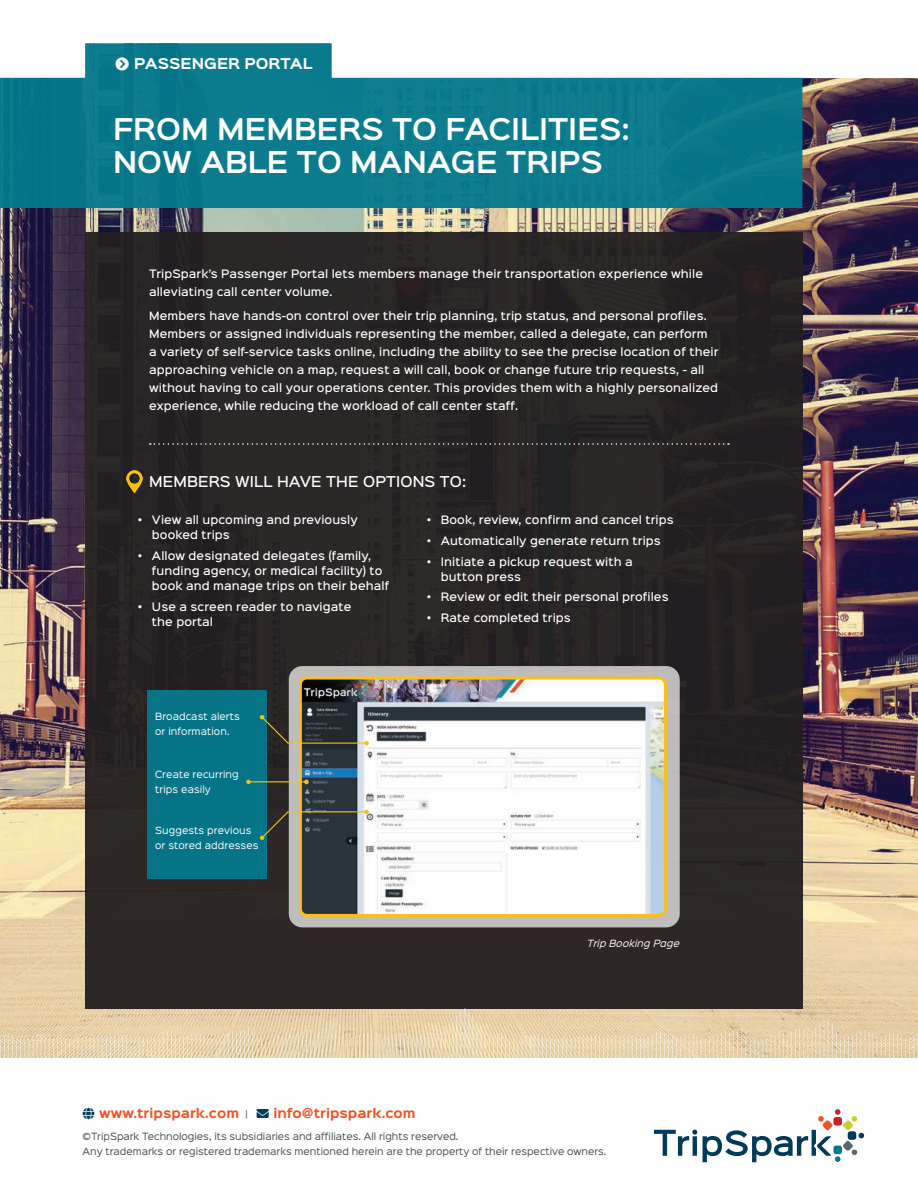
<style>
.page{position:relative;width:918px;height:1188px;background:#fff}
.page>*{position:absolute;margin:0;border:0;box-sizing:border-box;transform-origin:0 0}
.t1{font:600 27px/33px "Sinkin Sans 600";color:#fff}
.t2{font:500 13.5px "Sinkin Sans 500";letter-spacing:.01em;color:#fff}
.t3{font:700 13.5px "Sinkin Sans 700";color:#fff}
.t4{font:700 12px "Sinkin Sans 700";color:#f05424}
.t5{font:500 10.5px/18px "Sinkin Sans 500";letter-spacing:.01em;color:#fff}
.t6{font:9px/15px "Sinkin Sans 400";color:#4b4c4d}
.t7{font:9px/15px "Sinkin Sans 400";letter-spacing:.01em;color:#fff}
.t8{font:italic 9px "Sinkin Sans 400";letter-spacing:.01em;color:#fff}
.s1{color:#033d5b}
.s2{font-family:"Sinkin Sans 400";font-weight:400;font-size:9px;color:#4b4c4d}
</style>
<div class="page">
<img style="left:0;top:77px;width:918px;height:981px">
<svg style="left:0;top:43px;width:802px;height:165px;fill:#0c7c8e"></svg>
<div style="left:85px;top:232px;width:717px;height:777px;background:#2b2726"></div>
<svg style="left:126px;top:470px;width:17px;height:23px"></svg>
<svg style="left:150px;top:443px;width:579px;height:2px"></svg>
<div style="left:289px;top:666px;width:391px;height:261px;background:#bfbebd;border-radius:14px"></div>
<img style="left:303px;top:681px;width:360px;height:232px">
<div style="left:299px;top:677px;width:368px;height:240px;border:3px solid #fcc011;border-radius:6px"></div>
<div style="left:147px;top:690px;width:120px;height:189px;background:#04798d"></div>
<hr style="left:248px;top:781px;width:58px;height:1px;background:#fcc011">
<svg style="left:304px;top:780px;width:5px;height:4px"></svg>
<svg style="left:246px;top:780px;width:5px;height:4px"></svg>
<svg style="left:260px;top:715px;width:109px;height:30px"></svg>
<svg style="left:260px;top:810px;width:109px;height:30px"></svg>
<hr style="left:306px;top:1027px;width:1px;height:31px;background:#fff">
<hr style="left:453px;top:1022px;width:1px;height:36px;background:#fff">
<hr style="left:445px;top:1027px;width:1px;height:31px;background:#fff">
<hr style="left:449px;top:1024px;width:1px;height:34px;background:#fff">
<hr style="left:248px;top:1027px;width:1px;height:31px;background:#fff">
<hr style="left:244px;top:1028px;width:1px;height:30px;background:#fff">
<svg style="left:0;top:1031px;width:241px;height:27px"></svg>
<svg style="left:252px;top:1030px;width:51px;height:28px"></svg>
<hr style="left:322px;top:1028px;width:1px;height:30px;background:#fff">
<hr style="left:331px;top:1019px;width:1px;height:39px;background:#fff">
<hr style="left:326px;top:1023px;width:1px;height:35px;background:#fff">
<svg style="left:310px;top:1030px;width:9px;height:28px"></svg>
<hr style="left:335px;top:1018px;width:1px;height:40px;background:#fff">
<hr style="left:339px;top:1023px;width:1px;height:35px;background:#fff">
<svg style="left:343px;top:1030px;width:99px;height:28px"></svg>
<hr style="left:456px;top:1017px;width:1px;height:41px;background:#fff">
<hr style="left:472px;top:1017px;width:1px;height:41px;background:#fff">
<hr style="left:464px;top:1009px;width:1px;height:49px;background:#fff">
<hr style="left:481px;top:1027px;width:1px;height:31px;background:#fff">
<hr style="left:460px;top:1011px;width:1px;height:47px;background:#fff">
<hr style="left:477px;top:1022px;width:1px;height:36px;background:#fff">
<hr style="left:469px;top:1011px;width:1px;height:47px;background:#fff">
<hr style="left:799px;top:1027px;width:1px;height:31px;background:#fff">
<hr style="left:741px;top:1027px;width:1px;height:31px;background:#fff">
<hr style="left:737px;top:1028px;width:1px;height:30px;background:#fff">
<svg style="left:485px;top:1030px;width:249px;height:28px"></svg>
<svg style="left:745px;top:1030px;width:51px;height:28px"></svg>
<hr style="left:815px;top:1028px;width:1px;height:30px;background:#fff">
<hr style="left:824px;top:1019px;width:1px;height:39px;background:#fff">
<hr style="left:820px;top:1023px;width:1px;height:35px;background:#fff">
<svg style="left:803px;top:1030px;width:10px;height:28px"></svg>
<hr style="left:828px;top:1018px;width:1px;height:40px;background:#fff">
<hr style="left:832px;top:1023px;width:1px;height:35px;background:#fff">
<svg style="left:836px;top:1030px;width:82px;height:28px"></svg>
<svg style="left:654px;top:1130px;width:43px;height:26px"></svg>
<svg style="left:703px;top:1109px;width:161px;height:53px"></svg>
<svg style="left:116px;top:57px;width:13px;height:13px"></svg>
<p class="t3" style="left:115px;top:56px;width:199px">❖□■●▼ PASSENGER PORTAL</p>
<h1 class="t1" style="left:113px;top:111px;width:518px">FROM MEMBERS TO FACILITIES:<br>NOW ABLE TO MANAGE TRIPS</h1>
<p class="t5" style="left:149px;top:264px;width:556px">TripSpark’s Passenger Portal lets members manage their transportation experience while alleviating call center volume.</p>
<p class="t5" style="left:149px;top:306px;width:571px">Members have hands-on control over their trip planning, trip status, and personal profiles.<br>Members or assigned individuals representing the member, called a delegate, can perform<br>a variety of self-service tasks online, including the ability to see the precise location of their approaching vehicle on a map, request a will call, book or change future trip requests, - all without having to call your operations center. This provides them with a highly personalized experience, while reducing the workload of call center staff.</p>
<p class="t2" style="left:149px;top:470px;width:319px">MEMBERS WILL HAVE THE OPTIONS TO:</p>
<p class="t5" style="left:152px;top:512px;width:207px;line-height:15px;text-indent:-14px">• View all upcoming and previously booked trips</p>
<p class="t5" style="left:152px;top:547px;width:239px;line-height:15px;text-indent:-14px">• Allow designated delegates (family, funding agency, or medical facility) to book and manage trips on their behalf</p>
<p class="t5" style="left:152px;top:598px;width:201px;line-height:15px;text-indent:-14px">• Use a screen reader to navigate the portal</p>
<p class="t5" style="left:427px;top:510px;width:248px">• Book, review, confirm and cancel trips</p>
<p class="t5" style="left:427px;top:531px;width:235px">• Automatically generate return trips</p>
<p class="t5" style="left:441px;top:553px;width:193px;line-height:15px;text-indent:-14px">• Initiate a pickup request with a button press</p>
<p class="t5" style="left:427px;top:587px;width:243px">• Review or edit their personal profiles</p>
<p class="t5" style="left:427px;top:608px;width:145px">• Rate completed trips</p>
<p class="t7" style="left:155px;top:708px;width:86px">Broadcast alerts or information.</p>
<p class="t7" style="left:155px;top:766px;width:85px">Create recurring trips easily</p>
<p class="t7" style="left:155px;top:822px;width:105px">Suggests previous or stored addresses</p>
<p class="t4" style="left:83px;top:1107px;width:167px"><span class="s1">●□</span> www.tripspark.com <span class="s2">|</span></p>
<p class="t4" style="left:273px;top:1107px;width:144px">info@ tripspark. com</p>
<p class="t8" style="left:587px;top:935px;width:94px">Trip Booking Page</p>
<p class="t6" style="left:83px;top:1129px;width:525px">©TripSpark Technologies, its subsidiaries and affiliates. All rights reserved.<br>Any trademarks or registered trademarks mentioned herein are the property of their respective owners.</p>
</div>
